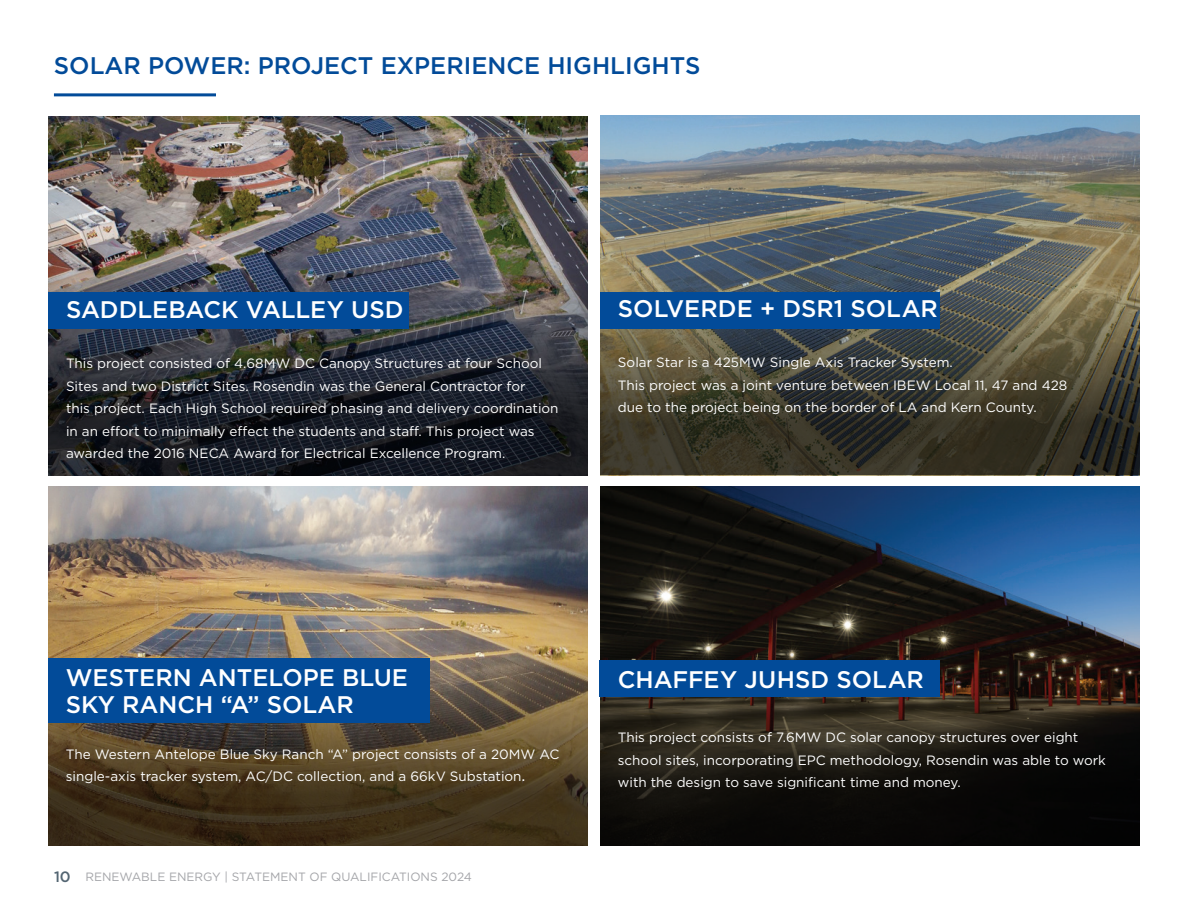
<style>
.page{position:relative;width:1188px;height:918px;background:#fff}
.page>*{position:absolute;margin:0;border:0;box-sizing:border-box;transform-origin:0 0}
.t1{font:500 24px/27px "Gotham";color:#fff}
.t2{font:500 24px "Gotham";color:#024b99}
.t3{font:13.5px/22.5px "Gotham";color:#fff}
.t4{font:12px "Gotham";color:#a4a5a9}
.s1{font-size:16.5px}
.s2{font-weight:500;font-size:15px;color:#536572}
</style>
<div class="page">
<img style="left:48px;top:116px;width:540px;height:114px">
<img style="left:48px;top:230px;width:540px;height:246px">
<img style="left:48px;top:487px;width:540px;height:143px">
<img style="left:600px;top:487px;width:540px;height:121px">
<img style="left:600px;top:116px;width:540px;height:141px">
<svg style="left:600px;top:257px;width:540px;height:218px;background:#49483c"></svg>
<svg style="left:600px;top:608px;width:540px;height:238px;background:#1f1a14"></svg>
<svg style="left:48px;top:630px;width:540px;height:216px;background:#594a33"></svg>
<hr style="left:54px;top:93px;width:162px;height:3px;background:#024b99">
<div style="left:48px;top:658px;width:381px;height:65px;background:#024b99"></div>
<div style="left:48px;top:292px;width:360px;height:37px;background:#024b99"></div>
<div style="left:600px;top:292px;width:340px;height:37px;background:#024b99"></div>
<div style="left:600px;top:660px;width:340px;height:37px;background:#024b99"></div>
<h1 class="t2" style="left:54px;top:50px;width:648px">SOLAR POWER: PROJECT EXPERIENCE HIGHLIGHTS</h1>
<h1 class="t1" style="left:66px;top:296px;width:339px">SADDLEBACK VALLEY USD</h1>
<p class="t3" style="left:66px;top:352px;width:494px">This project consisted of 4.68MW DC Canopy Structures at four School Sites and two District Sites. Rosendin was the General Contractor for<br>this project. Each High School required phasing and delivery coordination in an effort to minimally effect the students and staff. This project was awarded the 2016 NECA Award for Electrical Excellence Program.</p>
<h1 class="t1" style="left:618px;top:295px;width:321px">SOLVERDE + DSR1 SOLAR</h1>
<p class="t3" style="left:618px;top:351px;width:451px">Solar Star is a 425MW Single Axis Tracker System.<br>This project was a joint venture between IBEW Local 11, 47 and 428 due to the project being on the border of LA and Kern County.</p>
<h1 class="t1" style="left:66px;top:664px;width:344px">WESTERN ANTELOPE BLUE<br>SKY RANCH “A” SOLAR</h1>
<p class="t3" style="left:66px;top:742px;width:495px">The Western Antelope Blue Sky Ranch “A” project consists of a 20MW AC single-axis tracker system, AC/DC collection, and a 66kV Substation<span class="s1">.</span></p>
<p class="t4" style="left:54px;top:869px;width:419px"><span class="s2">10</span> RENEWABLE ENERGY | STATEMENT OF QUALIFICATIONS 2024</p>
<h1 class="t1" style="left:618px;top:666px;width:308px">CHAFFEY JUHSD SOLAR</h1>
<p class="t3" style="left:618px;top:726px;width:490px">This project consists of 7.6MW DC solar canopy structures over eight school sites, incorporating EPC methodology, Rosendin was able to work with the design to save significant time and money.</p>
</div>
